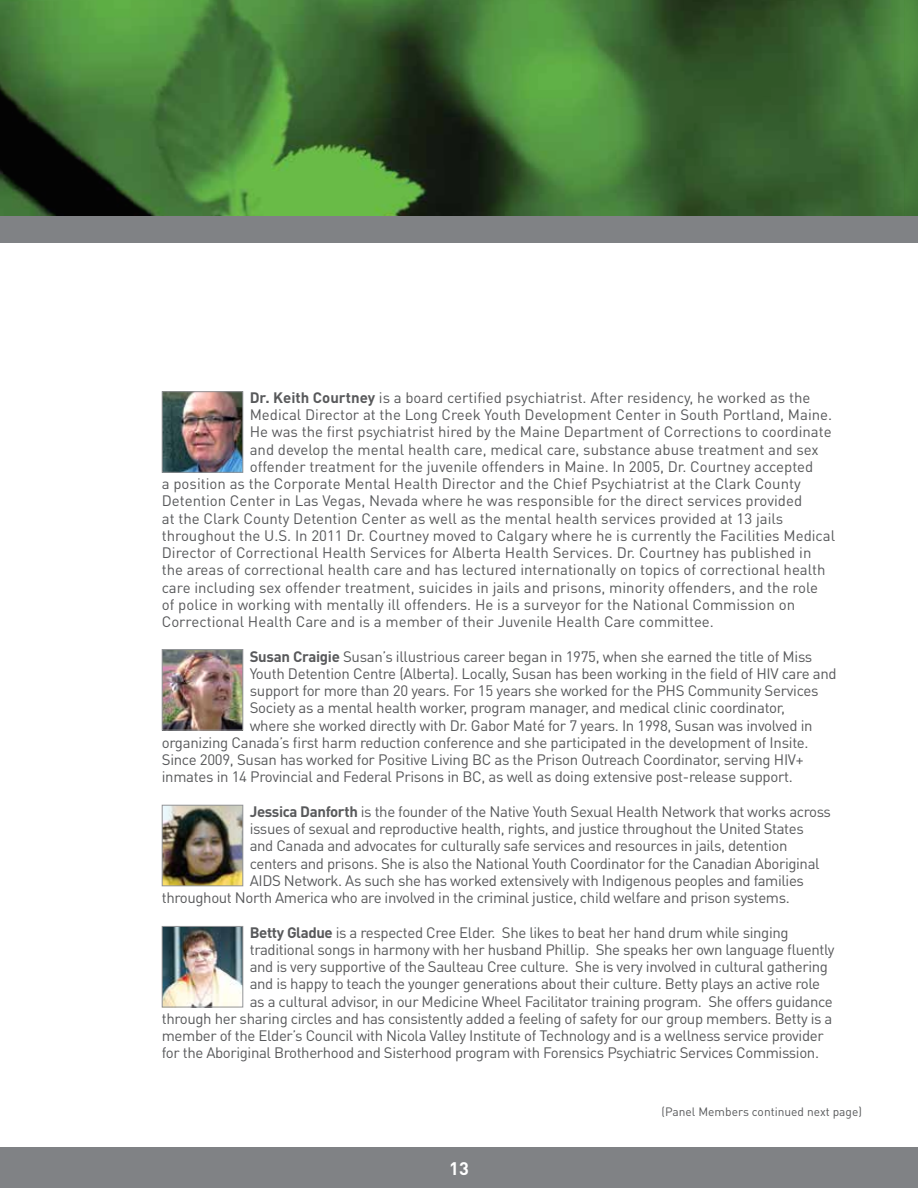
<style>
.page{position:relative;width:918px;height:1188px;background:#fff}
.page>*{position:absolute;margin:0;border:0;box-sizing:border-box;transform-origin:0 0}
.t1{font:700 18px "DIN Pro";color:#fff}
.t2{font:15px "DIN Pro";letter-spacing:-.02em;color:#58595b}
.t3{font:15px "DIN Pro";color:#58595b}
.t4{font:12px "DIN Pro";color:#58595b}
.s1{font-weight:700}
</style>
<div class="page">
<img style="left:0;top:0;width:918px;height:216px">
<div style="left:0;top:1148px;width:918px;height:40px;background:#808285"></div>
<div style="left:0;top:216px;width:918px;height:27px;background:#808285"></div>
<img style="left:164px;top:651px;width:77px;height:77px">
<div style="left:162px;top:649px;width:81px;height:81px;border:1px solid #939598"></div>
<img style="left:164px;top:394px;width:77px;height:76px">
<div style="left:162px;top:392px;width:81px;height:80px;border:1px solid #939598"></div>
<img style="left:164px;top:928px;width:77px;height:77px">
<div style="left:162px;top:926px;width:81px;height:81px;border:1px solid #939598"></div>
<img style="left:164px;top:807px;width:77px;height:77px">
<div style="left:162px;top:805px;width:81px;height:81px;border:1px solid #939598"></div>
<p class="t3" style="left:250px;top:387px;width:562px"><span class="s1">Dr. Keith Courtney</span> is a board certified psychiatrist. After residency, he worked as the</p>
<p class="t3" style="left:250px;top:405px;width:584px">Medical Director at the Long Creek Youth Development Center in South Portland, Maine.</p>
<p class="t3" style="left:250px;top:422px;width:583px">He was the first psychiatrist hired by the Maine Department of Corrections to coordinate</p>
<p class="t3" style="left:250px;top:439px;width:570px">and develop the mental health care, medical care, substance abuse treatment and sex</p>
<p class="t3" style="left:250px;top:456px;width:565px">offender treatment for the juvenile offenders in Maine. In 2005, Dr. Courtney accepted</p>
<p class="t3" style="left:162px;top:474px;width:640px">a position as the Corporate Mental Health Director and the Chief Psychiatrist at the Clark County</p>
<p class="t3" style="left:162px;top:491px;width:642px">Detention Center in Las Vegas, Nevada where he was responsible for the direct services provided</p>
<p class="t3" style="left:162px;top:508px;width:623px">at the Clark County Detention Center as well as the mental health services provided at 13 jails</p>
<p class="t3" style="left:162px;top:525px;width:675px">throughout the U.S. In 2011 Dr. Courtney moved to Calgary where he is currently the Facilities Medical</p>
<p class="t3" style="left:162px;top:543px;width:651px">Director of Correctional Health Services for Alberta Health Services. Dr. Courtney has published in</p>
<p class="t3" style="left:162px;top:560px;width:665px">the areas of correctional health care and has lectured internationally on topics of correctional health</p>
<p class="t3" style="left:162px;top:577px;width:658px">care including sex offender treatment, suicides in jails and prisons, minority offenders, and the role</p>
<p class="t3" style="left:162px;top:594px;width:635px">of police in working with mentally ill offenders. He is a surveyor for the National Commission on</p>
<p class="t3" style="left:162px;top:612px;width:554px">Correctional Health Care and is a member of their Juvenile Health Care committee.</p>
<p class="t2" style="left:250px;top:646px;width:564px"><span class="s1">Susan Craigie</span> Susan’s illustrious career began in 1975, when she earned the title of Miss</p>
<p class="t2" style="left:250px;top:663px;width:588px">Youth Detention Centre (Alberta). Locally, Susan has been working in the field of HIV care and</p>
<p class="t2" style="left:250px;top:681px;width:570px">support for more than 20 years. For 15 years she worked for the PHS Community Services</p>
<p class="t2" style="left:250px;top:698px;width:537px">Society as a mental health worker, program manager, and medical clinic coordinator,</p>
<p class="t2" style="left:250px;top:715px;width:564px">where she worked directly with Dr. Gabor Maté for 7 years. In 1998, Susan was involved in</p>
<p class="t2" style="left:162px;top:732px;width:648px">organizing Canada’s first harm reduction conference and she participated in the development of Insite.</p>
<p class="t2" style="left:162px;top:750px;width:643px">Since 2009, Susan has worked for Positive Living BC as the Prison Outreach Coordinator, serving HIV+</p>
<p class="t2" style="left:162px;top:767px;width:633px">inmates in 14 Provincial and Federal Prisons in BC, as well as doing extensive post-release support.</p>
<p class="t2" style="left:250px;top:801px;width:583px"><span class="s1">Jessica Danforth</span> is the founder of the Native Youth Sexual Health Network that works across</p>
<p class="t2" style="left:250px;top:819px;width:556px">issues of sexual and reproductive health, rights, and justice throughout the United States</p>
<p class="t2" style="left:250px;top:836px;width:539px">and Canada and advocates for culturally safe services and resources in jails, detention</p>
<p class="t2" style="left:250px;top:853px;width:571px">centers and prisons. She is also the National Youth Coordinator for the Canadian Aboriginal</p>
<p class="t2" style="left:250px;top:870px;width:556px">AIDS Network. As such she has worked extensively with Indigenous peoples and families</p>
<p class="t2" style="left:162px;top:888px;width:630px">throughout North America who are involved in the criminal justice, child welfare and prison systems.</p>
<p class="t2" style="left:250px;top:922px;width:540px"><span class="s1">Betty Gladue</span> is a respected Cree Elder. She likes to beat her hand drum while singing</p>
<p class="t2" style="left:250px;top:939px;width:586px">traditional songs in harmony with her husband Phillip. She speaks her own language fluently</p>
<p class="t2" style="left:250px;top:957px;width:580px">and is very supportive of the Saulteau Cree culture. She is very involved in cultural gathering</p>
<p class="t2" style="left:250px;top:974px;width:572px">and is happy to teach the younger generations about their culture. Betty plays an active role</p>
<p class="t2" style="left:250px;top:991px;width:585px">as a cultural advisor, in our Medicine Wheel Facilitator training program. She offers guidance</p>
<p class="t2" style="left:162px;top:1008px;width:672px">through her sharing circles and has consistently added a feeling of safety for our group members. Betty is a</p>
<p class="t2" style="left:162px;top:1026px;width:663px">member of the Elder’s Council with Nicola Valley Institute of Technology and is a wellness service provider</p>
<p class="t2" style="left:162px;top:1043px;width:659px">for the Aboriginal Brotherhood and Sisterhood program with Forensics Psychiatric Services Commission.</p>
<p class="t1" style="left:449px;top:1156px;width:21px">13</p>
<p class="t4" style="left:662px;top:1104px;width:202px">(Panel Members continued next page)</p>
</div>
